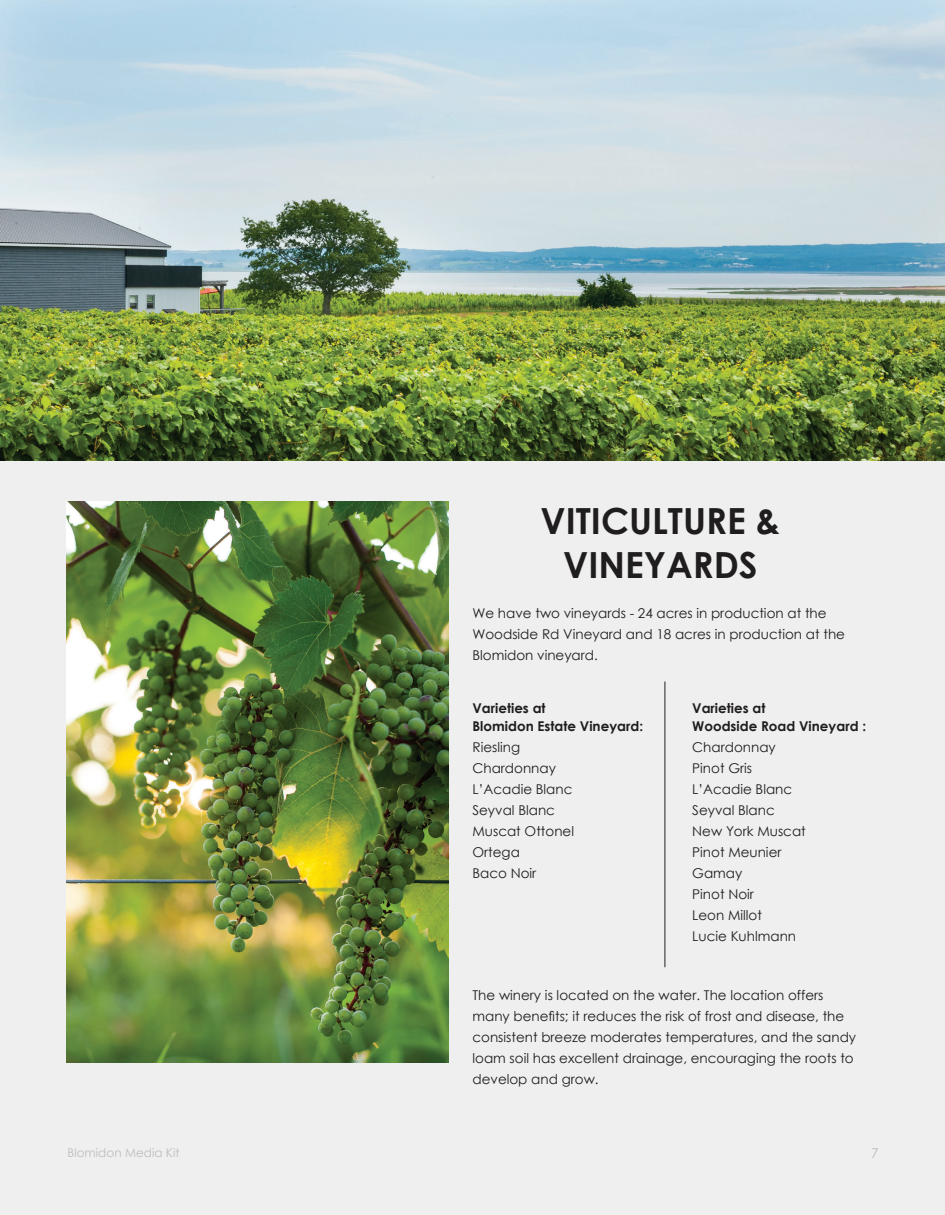
<style>
.page{position:relative;width:945px;height:1215px;background:#efefef}
.page>*{position:absolute;margin:0;border:0;box-sizing:border-box;transform-origin:0 0}
.t1{font:700 36px/43.2px "Century Gothic";color:#201d1e;text-align:center}
.t2{font:13.5px/21px "Century Gothic";color:#201d1e}
.t3{font:700 13.5px/18px "Century Gothic";color:#201d1e}
.t4{font:13.5px "Century Gothic";color:#bdbcbf}
.t5{font:12px "Century Gothic";color:#bdbcbf}
</style>
<div class="page">
<img style="left:0;top:0;width:945px;height:461px">
<img style="left:67px;top:502px;width:381px;height:561px">
<hr style="left:665px;top:682px;width:1px;height:285px;background:#201d1e">
<p class="t1" style="left:541px;top:498px;width:241px">VITICULTURE &amp;<br>VINEYARDS</p>
<p class="t2" style="left:472px;top:602px;width:374px">We have two vineyards - 24 acres in production at the<br>Woodside Rd Vineyard and 18 acres in production at the<br>Blomidon vineyard.</p>
<p class="t3" style="left:472px;top:699px;width:172px">Varieties at<br>Blomidon Estate Vineyard:</p>
<p class="t2" style="left:472px;top:737px;width:49px">Riesling</p>
<p class="t2" style="left:472px;top:758px;width:85px">Chardonnay</p>
<p class="t2" style="left:472px;top:779px;width:102px">L’Acadie Blanc</p>
<p class="t2" style="left:472px;top:800px;width:84px">Seyval Blanc</p>
<p class="t2" style="left:472px;top:821px;width:103px">Muscat Ottonel</p>
<p class="t2" style="left:472px;top:842px;width:49px">Ortega</p>
<p class="t2" style="left:472px;top:863px;width:65px">Baco Noir</p>
<p class="t3" style="left:692px;top:699px;width:75px">Varieties at</p>
<p class="t3" style="left:692px;top:717px;width:175px">Woodside Road Vineyard :</p>
<p class="t2" style="left:692px;top:737px;width:85px">Chardonnay</p>
<p class="t2" style="left:692px;top:758px;width:61px">Pinot Gris</p>
<p class="t2" style="left:692px;top:779px;width:102px">L’Acadie Blanc</p>
<p class="t2" style="left:692px;top:800px;width:84px">Seyval Blanc</p>
<p class="t2" style="left:692px;top:821px;width:115px">New York Muscat</p>
<p class="t2" style="left:692px;top:842px;width:91px">Pinot Meunier</p>
<p class="t2" style="left:692px;top:863px;width:52px">Gamay</p>
<p class="t2" style="left:692px;top:884px;width:63px">Pinot Noir</p>
<p class="t2" style="left:692px;top:905px;width:71px">Leon Millot</p>
<p class="t2" style="left:692px;top:926px;width:105px">Lucie Kuhlmann</p>
<p class="t2" style="left:472px;top:984px;width:385px">The winery is located on the water. The location offers many benefits; it reduces the risk of frost and disease, the consistent breeze moderates temperatures, and the sandy loam soil has excellent drainage, encouraging the roots to develop and grow.</p>
<p class="t5" style="left:68px;top:1144px;width:114px">Blomidon Media Kit</p>
<p class="t4" style="left:871px;top:1143px;width:9px">7</p>
</div>
